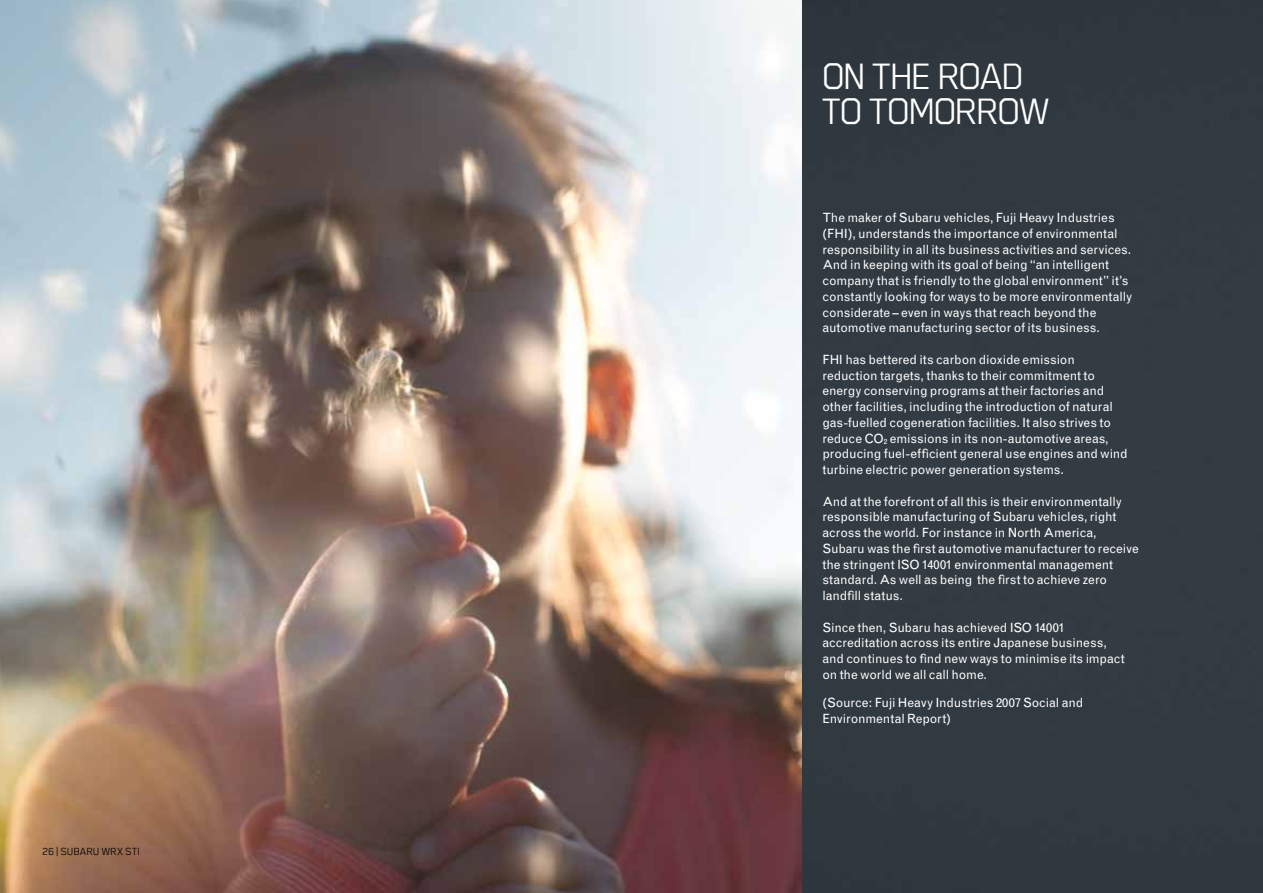
<style>
.page{position:relative;width:1263px;height:893px;background:#fff}
.page>*{position:absolute;margin:0;border:0;box-sizing:border-box;transform-origin:0 0}
.t1{font:42.75px/34.2px "Subaru";letter-spacing:-.055em;color:#fff}
.t2{font:12.75px/15.8px "Grotesque";letter-spacing:-.01em;color:#fff}
.t3{font:12px "Subaru";color:#000}
</style>
<div class="page">
<div style="left:801px;top:0;width:462px;height:893px;background:#313a41"></div>
<img style="left:0;top:0;width:801px;height:893px">
<p class="t3" style="left:43px;top:845px;width:99px">26 | SUBARU WRX STI</p>
<h1 class="t1" style="left:822px;top:58px;width:230px">ON THE ROAD<br>TO TOMORROW</h1>
<p class="t2" style="left:822px;top:210px;width:311px">The maker of Subaru vehicles, Fuji Heavy Industries (FHI), understands the importance of environmental responsibility in all its business activities and services.<br>And in keeping with its goal of being “an intelligent company that is friendly to the global environment” it’s constantly looking for ways to be more environmentally considerate – even in ways that reach beyond the automotive manufacturing sector of its business.</p>
<p class="t2" style="left:822px;top:352px;width:307px">FHI has bettered its carbon dioxide emission reduction targets, thanks to their commitment to energy conserving programs at their factories and other facilities, including the introduction of natural gas-fuelled cogeneration facilities. It also strives to reduce CO<sub>2</sub> emissions in its non-automotive areas, producing fuel-efficient general use engines and wind turbine electric power generation systems.</p>
<p class="t2" style="left:822px;top:493px;width:318px">And at the forefront of all this is their environmentally responsible manufacturing of Subaru vehicles, right across the world. For instance in North America, Subaru was the first automotive manufacturer to receive the stringent ISO 14001 environmental management standard. As well as being the first to achieve zero landfill status.</p>
<p class="t2" style="left:822px;top:619px;width:304px">Since then, Subaru has achieved ISO 14001 accreditation across its entire Japanese business, and continues to find new ways to minimise its impact on the world we all call home.</p>
<p class="t2" style="left:822px;top:695px;width:262px">(Source: Fuji Heavy Industries 2007 Social and<br>Environmental Report)</p>
</div>
